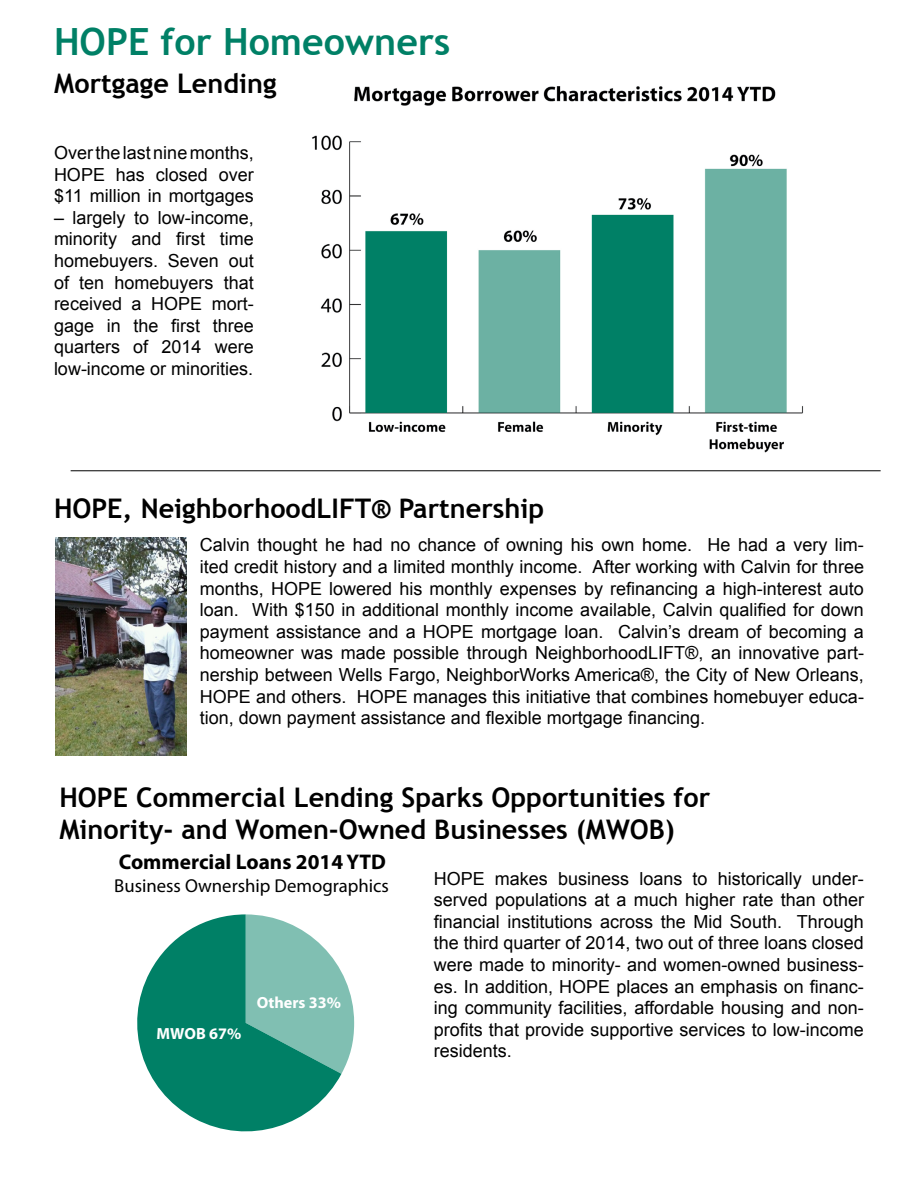
<style>
.page{position:relative;width:918px;height:1188px;background:#fff}
.page>*{position:absolute;margin:0;border:0;box-sizing:border-box;transform-origin:0 0}
.t1{font:700 37.5px "Trebuchet MS";color:#008066}
.t2{font:700 27px/32.4px "Trebuchet MS";color:#000}
.t3{font:700 21.3px "Myriad Pro";color:#000}
.t4{font:18.75px "Myriad Pro";color:#000}
.t5{font:18px/21.6px "Arial";color:#000;text-align:justify}
.t6{font:700 16.2px "Myriad Pro";color:#fff}
</style>
<div class="page">
<img style="left:312px;top:86px;width:491px;height:367px">
<img style="left:55px;top:537px;width:131px;height:218px">
<hr style="left:71px;top:470px;width:810px;height:1px;background:#000">
<svg style="left:137px;top:914px;width:204px;height:218px;fill:#008066"></svg>
<svg style="left:246px;top:914px;width:108px;height:160px;background:#80bfb2"></svg>
<h1 class="t1" style="left:54px;top:18px;width:398px">HOPE for Homeowners</h1>
<h2 class="t2" style="left:54px;top:67px;width:224px">Mortgage Lending</h2>
<p class="t5" style="left:54px;top:142px;width:201px">Over the last nine months, HOPE has closed over $11 million in mortgages</p>
<p class="t5" style="left:54px;top:207px;width:201px">– largely to low-income, minority and first time homebuyers. Seven out of ten homebuyers that received a HOPE mort&shy;gage in the first three quarters of 2014 were low-income or minorities.</p>
<h2 class="t2" style="left:54px;top:493px;width:492px">HOPE, NeighborhoodLIFT® Partnership</h2>
<p class="t5" style="left:200px;top:534px;width:666px">Calvin thought he had no chance of owning his own home. He had a very lim&shy;ited credit history and a limited monthly income. After working with Calvin for three months, HOPE lowered his monthly expenses by refinancing a high-interest auto loan. With $150 in additional monthly income available, Calvin qualified for down payment assistance and a HOPE mortgage loan. Calvin’s dream of becoming a homeowner was made possible through NeighborhoodLIFT®, an innovative part&shy;nership between Wells Fargo, NeighborWorks America®, the City of New Orleans, HOPE and others. HOPE manages this initiative that combines homebuyer educa&shy;tion, down payment assistance and flexible mortgage financing.</p>
<h2 class="t2" style="left:59px;top:781px;width:652px">HOPE Commercial Lending Sparks Opportunities for<br>Minority- and Women-Owned Businesses (MWOB)</h2>
<p class="t5" style="left:434px;top:868px;width:432px">HOPE makes business loans to historically under&shy;served populations at a much higher rate than other financial institutions across the Mid South. Through the third quarter of 2014, two out of three loans closed were made to minority- and women-owned business&shy;es. In addition, HOPE places an emphasis on financ&shy;ing community facilities, affordable housing and non&shy;profits that provide supportive services to low-income residents.</p>
<p class="t3" style="left:119px;top:848px;width:269px">Commercial Loans 2014 YTD</p>
<p class="t4" style="left:114px;top:874px;width:276px">Business Ownership Demographics</p>
<p class="t6" style="left:257px;top:992px;width:86px">Others 33%</p>
<p class="t6" style="left:157px;top:1023px;width:86px">MWOB 67%</p>
</div>
